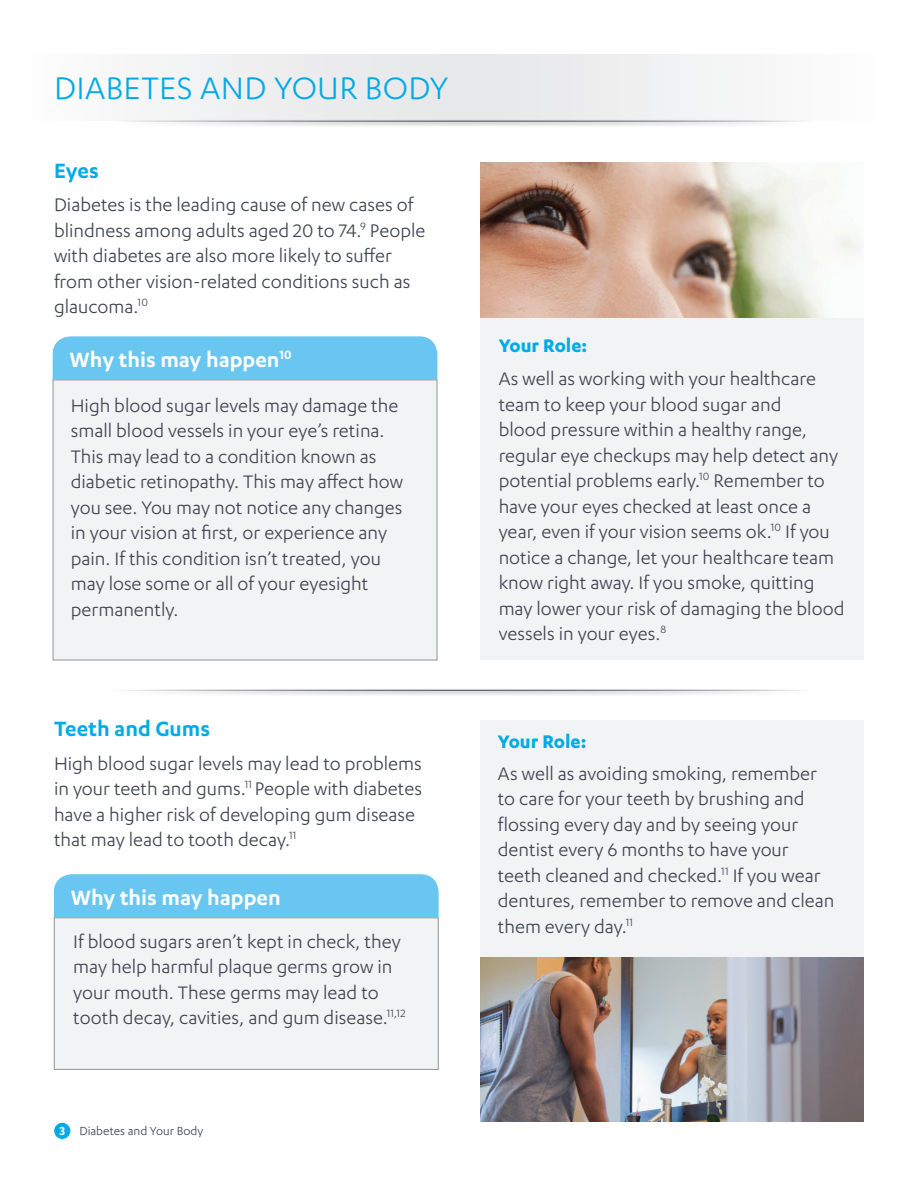
<style>
.page{position:relative;width:918px;height:1188px;background:#fff}
.page>*{position:absolute;margin:0;border:0;box-sizing:border-box;transform-origin:0 0}
.t1{font:36px "Karbon";letter-spacing:.01em;color:#00abe7}
.t2{font:600 24px "Karbon";color:#fff}
.Page_Heads{font:600 24px "Karbon";color:#00abe7}
.Body_Copy{font:21px/25.5px "Karbon";color:#3e444f}
.BULLETS{font:21px/25.5px "Karbon";color:#3e444f}
.Body_Copy-2{font:700 21px "Karbon";color:#00abe7}
.BULLETS-2{font:700 21px "Karbon";color:#00abe7}
.t3{font:13.5px "Karbon";color:#3e444f}
.s1{font-weight:600;color:#fff}
</style>
<div class="page">
<div style="left:54px;top:1123px;width:16px;height:16px;background:#00abe7;border-radius:50%"></div>
<div style="left:14px;top:54px;width:890px;height:67px;background:linear-gradient(to right,#f0f1f2,#f3f3f4)"></div>
<div style="left:110px;top:120px;width:699px;height:7px;background:#231f20;opacity:.8"></div>
<hr style="left:108px;top:121px;width:702px;height:1px;background:#3e444f">
<img style="left:481px;top:162px;width:383px;height:156px">
<div style="left:110px;top:689px;width:699px;height:7px;background:#231f20;opacity:.8"></div>
<hr style="left:108px;top:690px;width:702px;height:1px;background:#3e444f">
<div style="left:480px;top:721px;width:384px;height:248px;background:#f2f3f4"></div>
<div style="left:480px;top:319px;width:384px;height:341px;background:#f2f3f4"></div>
<img style="left:481px;top:957px;width:383px;height:164px">
<div style="left:53px;top:336px;width:384px;height:44px;background:#68c6f0"></div>
<div style="left:53px;top:380px;width:384px;height:280px;background:#f2f3f4;border:1px solid #939598"></div>
<div style="left:54px;top:874px;width:385px;height:43px;background:#68c6f0"></div>
<div style="left:54px;top:917px;width:385px;height:153px;background:#f2f3f4;border:1px solid #939598"></div>
<p class="t1" style="left:54px;top:68px;width:396px">DIABETES AND YOUR BODY</p>
<p class="Page_Heads" style="left:54px;top:157px;width:46px">Eyes</p>
<p class="Body_Copy" style="left:54px;top:192px;width:373px">Diabetes is the leading cause of new cases of blindness among adults aged 20 to 74.<sup>9</sup> People with diabetes are also more likely to suffer from other vision-related conditions such as glaucoma.<sup>10</sup></p>
<p class="t2" style="left:70px;top:346px;width:223px">Why this may happen<sup>10</sup></p>
<p class="BULLETS" style="left:71px;top:392px;width:334px">High blood sugar levels may damage the small blood vessels in your eye’s retina.<br>This may lead to a condition known as diabetic retinopathy. This may affect how you see. You may not notice any changes in your vision at first, or experience any pain. If this condition isn’t treated, you may lose some or all of your eyesight permanently.</p>
<p class="Page_Heads" style="left:54px;top:716px;width:158px">Teeth and Gums</p>
<p class="Body_Copy" style="left:54px;top:750px;width:370px">High blood sugar levels may lead to problems in your teeth and gums.<sup>11</sup> People with diabetes have a higher risk of developing gum disease that may lead to tooth decay.<sup>11</sup></p>
<p class="t2" style="left:71px;top:884px;width:211px">Why this may happen</p>
<p class="Body_Copy" style="left:73px;top:928px;width:334px">If blood sugars aren’t kept in check, they may help harmful plaque germs grow in your mouth. These germs may lead to tooth decay, cavities, and gum disease.<sup>11,12</sup></p>
<p class="t3" style="left:59px;top:1124px;width:145px"><span class="s1">3</span> Diabetes and Your Body</p>
<p class="BULLETS-2" style="left:499px;top:334px;width:90px">Your Role:</p>
<p class="BULLETS" style="left:499px;top:366px;width:347px">As well as working with your healthcare team to keep your blood sugar and<br>blood pressure within a healthy range, regular eye checkups may help detect any potential problems early.<sup>10</sup> Remember to have your eyes checked at least once a year, even if your vision seems ok.<sup>10</sup> If you notice a change, let your healthcare team know right away. If you smoke, quitting may lower your risk of damaging the blood vessels in your eyes.<sup>8</sup></p>
<p class="Body_Copy-2" style="left:498px;top:730px;width:90px">Your Role:</p>
<p class="Body_Copy" style="left:498px;top:760px;width:338px">As well as avoiding smoking, remember to care for your teeth by brushing and flossing every day and by seeing your dentist every 6 months to have your teeth cleaned and checked.<sup>11</sup> If you wear dentures, remember to remove and clean them every day.<sup>11</sup></p>
</div>
